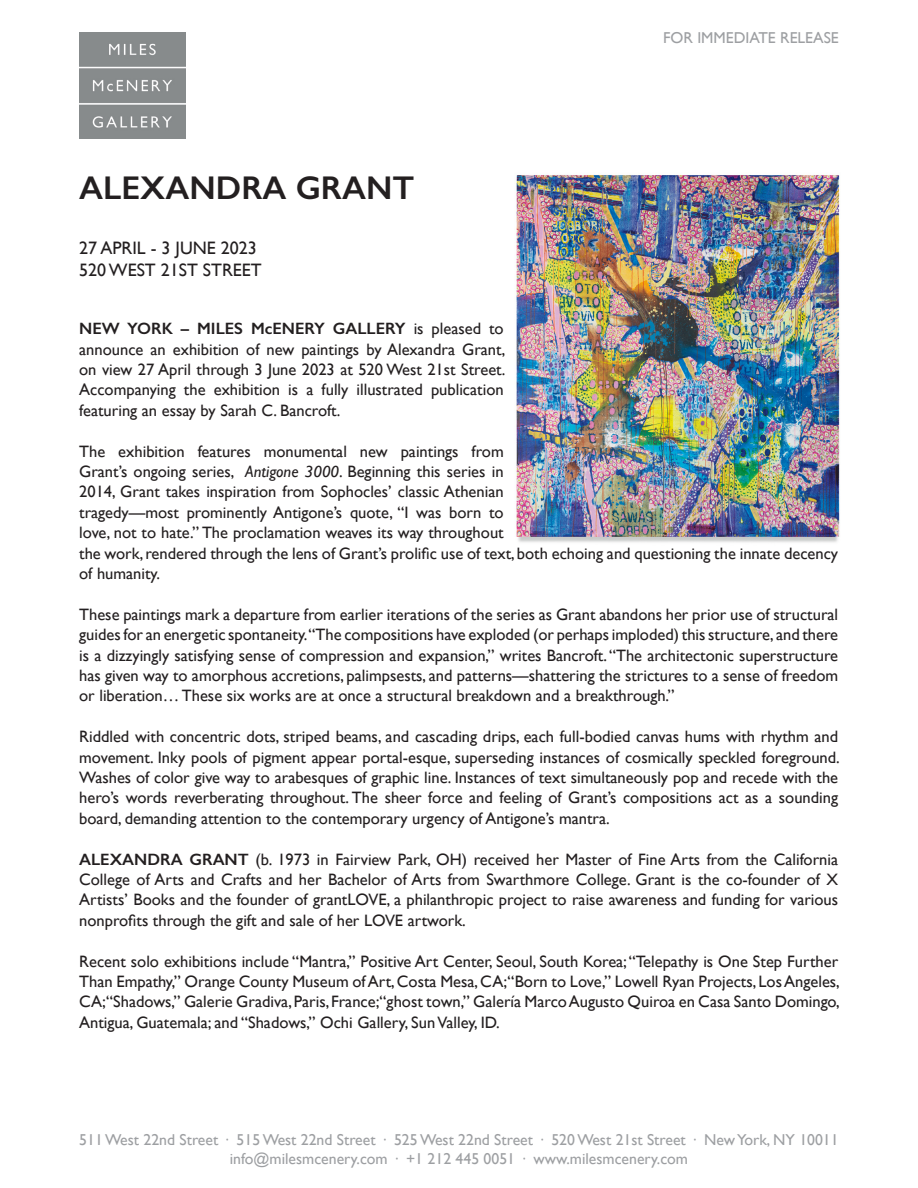
<style>
.page{position:relative;width:918px;height:1188px;background:#fff}
.page>*{position:absolute;margin:0;border:0;box-sizing:border-box;transform-origin:0 0}
.t1{font:600 33px "Gill Sans";color:#231f20}
.t2{font:18px "Gill Sans";color:#231f20}
.t3{font:16.5px/20.4px "Gill Sans";color:#231f20;text-align:justify}
.t4{font:15.75px/18.9px "Gill Sans";color:#9d9fa2;text-align:center}
.s1{font-weight:600}
.s2{font-style:italic}
</style>
<div class="page">
<img style="left:79px;top:32px;width:106px;height:107px">
<img style="left:516px;top:175px;width:324px;height:368px">
<p class="t1" style="left:79px;top:168px;width:337px">ALEXANDRA GRANT</p>
<p class="t2" style="left:79px;top:237px;width:179px">27 APRIL - 3 JUNE 2023</p>
<p class="t2" style="left:79px;top:259px;width:184px">520 WEST 21ST STREET</p>
<p class="t4" style="left:663px;top:28px;width:177px">FOR IMMEDIATE RELEASE</p>
<p class="t3" style="left:79px;top:318px;width:428px"><span class="s1">NEW YORK – MILES McENERY GALLERY</span> is pleased to announce an exhibition of new paintings by Alexandra Grant, on view 27 April through 3 June 2023 at 520 West 21st Street.<br>Accompanying the exhibition is a fully illustrated publication featuring an essay by Sarah C. Bancroft.</p>
<p class="t3" style="left:79px;top:441px;width:761px;text-align:left">The exhibition features monumental new paintings from<br>Grant’s ongoing series, <span class="s2">Antigone 3000</span>. Beginning this series in<br>2014, Grant takes inspiration from Sophocles’ classic Athenian<br>tragedy—most prominently Antigone’s quote, “I was born to<br>love, not to hate.” The proclamation weaves its way throughout<br>the work, rendered through the lens of Grant’s prolific use of text, both echoing and questioning the innate decency of humanity.</p>
<p class="t3" style="left:79px;top:604px;width:761px">These paintings mark a departure from earlier iterations of the series as Grant abandons her prior use of structural guides for an energetic spontaneity. “The compositions have exploded (or perhaps imploded) this structure, and there is a dizzyingly satisfying sense of compression and expansion,” writes Bancroft. “The architectonic superstructure has given way to amorphous accretions, palimpsests, and patterns—shattering the strictures to a sense of freedom or liberation… These six works are at once a structural breakdown and a breakthrough.”</p>
<p class="t3" style="left:79px;top:726px;width:762px">Riddled with concentric dots, striped beams, and cascading drips, each full-bodied canvas hums with rhythm and movement. Inky pools of pigment appear portal-esque, superseding instances of cosmically speckled foreground.<br>Washes of color give way to arabesques of graphic line. Instances of text simultaneously pop and recede with the hero’s words reverberating throughout. The sheer force and feeling of Grant’s compositions act as a sounding board, demanding attention to the contemporary urgency of Antigone’s mantra.</p>
<p class="t3" style="left:79px;top:849px;width:761px"><span class="s1">ALEXANDRA GRANT</span> (b. 1973 in Fairview Park, OH) received her Master of Fine Arts from the California College of Arts and Crafts and her Bachelor of Arts from Swarthmore College. Grant is the co-founder of X Artists’ Books and the founder of grantLOVE, a philanthropic project to raise awareness and funding for various nonprofits through the gift and sale of her LOVE artwork.</p>
<p class="t3" style="left:79px;top:951px;width:762px">Recent solo exhibitions include “Mantra,” Positive Art Center, Seoul, South Korea; “Telepathy is One Step Further Than Empathy,” Orange County Museum of Art, Costa Mesa, CA;“Born to Love,” Lowell Ryan Projects, Los Angeles, CA;“Shadows,” Galerie Gradiva, Paris, France;“ghost town,” Galería Marco Augusto Quiroa en Casa Santo Domingo, Antigua, Guatemala; and “Shadows,” Ochi Gallery, Sun Valley, ID.</p>
<p class="t4" style="left:79px;top:1130px;width:761px">511 West 22nd Street · 515 West 22nd Street · 525 West 22nd Street · 520 West 21st Street · New York, NY 10011 info@milesmcenery.com · +1 212 445 0051 · www.milesmcenery.com</p>
</div>
